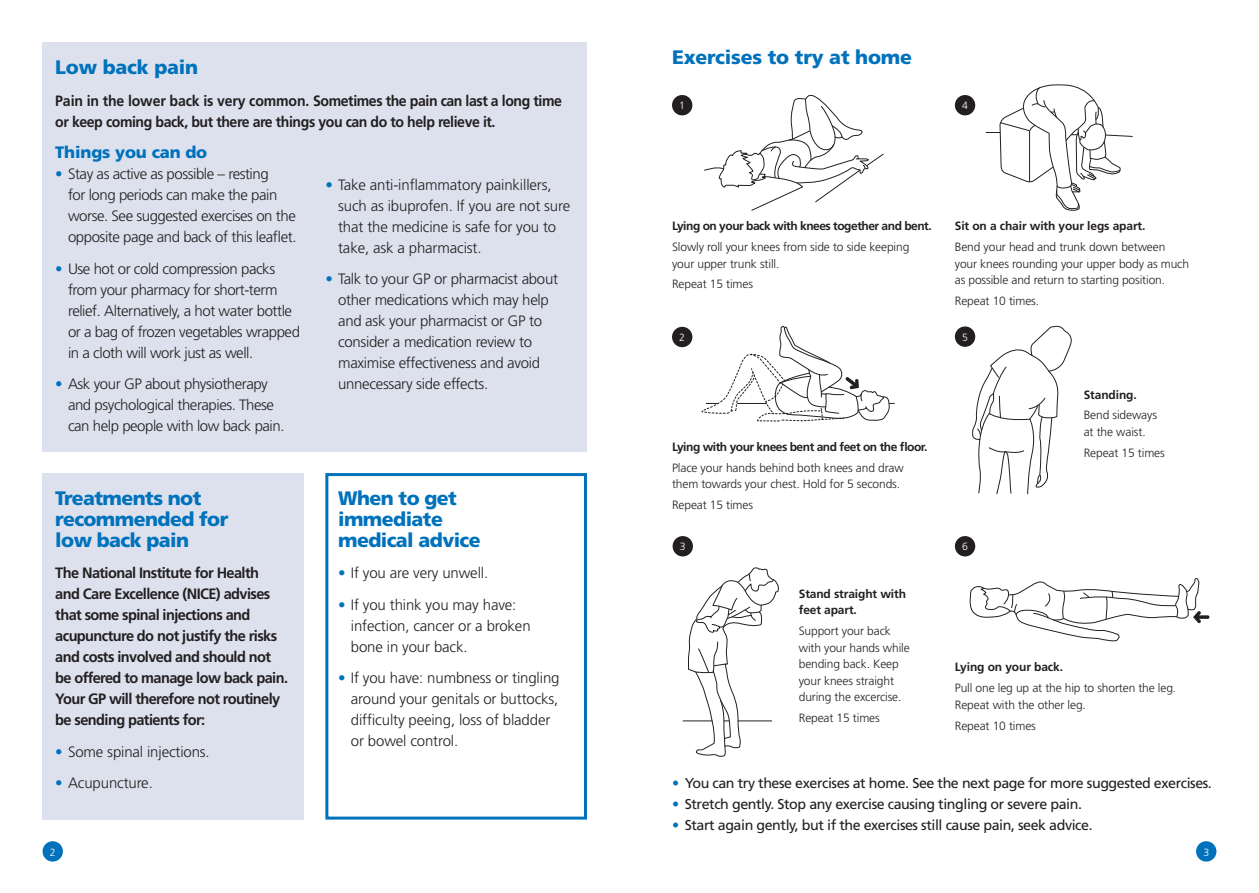
<style>
.page{position:relative;width:1259px;height:893px;background:#fff}
.page>*{position:absolute;margin:0;border:0;box-sizing:border-box;transform-origin:0 0}
.B_Head{font:900 19.5px/21px "Frutiger";letter-spacing:-.03em;color:#0072bc}
.B_Head-2{font:900 19.5px "Frutiger";letter-spacing:-.01em;color:#0072bc}
.New_B_Head{font:900 16.5px "Frutiger";letter-spacing:-.01em;color:#0072bc}
.Bullets{font:300 15px/21px "Frutiger";letter-spacing:-.02em;color:#231f20}
.Main_text{font:700 15px/21px "Frutiger";letter-spacing:-.04em;color:#231f20}
.Main_text-2{font:300 15px/21px "Frutiger";letter-spacing:-.01em;color:#231f20}
.New_B_Head-2{font:300 15px/21px "Frutiger";letter-spacing:-.03em;color:#231f20}
.Main_text-3{font:700 15px/21px "Frutiger";letter-spacing:-.04em;color:#231f20;scale:.94 1}
.Bullets-2{font:14.25px "Frutiger";letter-spacing:-.03em;color:#231f20}
.Main_text-4{font:300 12px/16.5px "Frutiger";letter-spacing:-.01em;color:#231f20}
.Main_text-5{font:700 12px/16.5px "Frutiger";letter-spacing:-.025em;color:#231f20}
.t1{font:300 10.5px "Frutiger";color:#fff}
.s1{color:#0072bc}
.s2{font-weight:300;color:#0072bc}
</style>
<div class="page">
<div style="left:43px;top:473px;width:261px;height:347px;background:#dde1ee"></div>
<div style="left:325px;top:473px;width:262px;height:347px;border:3px solid #0072bc"></div>
<div style="left:43px;top:43px;width:544px;height:409px;background:#dde1ee"></div>
<div style="left:43px;top:841px;width:20px;height:21px;background:#0072bc;border-radius:50%"></div>
<div style="left:1196px;top:841px;width:20px;height:21px;background:#0072bc;border-radius:50%"></div>
<div style="left:955px;top:536px;width:20px;height:20px;background:#231f20;border-radius:50%"></div>
<div style="left:672px;top:536px;width:21px;height:20px;background:#231f20;border-radius:50%"></div>
<svg style="left:683px;top:567px;width:96px;height:190px"></svg>
<div style="left:672px;top:327px;width:20px;height:20px;background:#231f20;border-radius:50%"></div>
<div style="left:955px;top:326px;width:20px;height:21px;background:#231f20;border-radius:50%"></div>
<svg style="left:972px;top:325px;width:100px;height:169px"></svg>
<svg style="left:701px;top:325px;width:193px;height:97px"></svg>
<div style="left:672px;top:95px;width:20px;height:20px;background:#231f20;border-radius:50%"></div>
<div style="left:955px;top:95px;width:20px;height:20px;background:#231f20;border-radius:50%"></div>
<svg style="left:704px;top:94px;width:180px;height:117px"></svg>
<svg style="left:986px;top:84px;width:146px;height:127px"></svg>
<svg style="left:969px;top:578px;width:240px;height:64px"></svg>
<p class="B_Head-2" style="left:55px;top:55px;width:144px">Low back pain</p>
<p class="Main_text-3" style="left:55px;top:90px;width:540px">Pain in the lower back is very common. Sometimes the pain can last a long time or keep coming back, but there are things you can do to help relieve it.</p>
<p class="New_B_Head" style="left:55px;top:142px;width:153px">Things you can do</p>
<p class="New_B_Head-2" style="left:68px;top:163px;width:230px;text-indent:-13px"><span class="s1">•</span> Stay as active as possible – resting<br>for long periods can make the pain worse. See suggested exercises on the opposite page and back of this leaflet.</p>
<p class="Bullets" style="left:68px;top:258px;width:233px;text-indent:-13px"><span class="s1">•</span> Use hot or cold compression packs from your pharmacy for short-term relief. Alternatively, a hot water bottle or a bag of frozen vegetables wrapped in a cloth will work just as well.</p>
<p class="Bullets" style="left:68px;top:373px;width:218px;text-indent:-13px"><span class="s1">•</span> Ask your GP about physiotherapy and psychological therapies. These can help people with low back pain.</p>
<p class="Bullets" style="left:338px;top:174px;width:234px;text-indent:-13px"><span class="s1">•</span> Take anti-inflammatory painkillers, such as ibuprofen. If you are not sure that the medicine is safe for you to take, ask a pharmacist.</p>
<p class="Bullets" style="left:338px;top:268px;width:221px;text-indent:-13px"><span class="s1">•</span> Talk to your GP or pharmacist about other medications which may help and ask your pharmacist or GP to consider a medication review to maximise effectiveness and avoid unnecessary side effects.</p>
<p class="B_Head" style="left:55px;top:487px;width:175px">Treatments not recommended for low back pain</p>
<p class="B_Head" style="left:338px;top:487px;width:144px">When to get immediate medical advice</p>
<p class="Main_text" style="left:55px;top:562px;width:234px">The National Institute for Health<br>and Care Excellence (NICE) advises that some spinal injections and acupuncture do not justify the risks and costs involved and should not be offered to manage low back pain.<br>Your GP will therefore not routinely be sending patients for:</p>
<p class="Main_text-2" style="left:55px;top:741px;width:156px"><span class="s1">•</span> Some spinal injections.</p>
<p class="Main_text-2" style="left:55px;top:772px;width:99px"><span class="s1">•</span> Acupuncture.</p>
<p class="Main_text-2" style="left:338px;top:562px;width:152px"><span class="s1">•</span> If you are very unwell.</p>
<p class="Main_text-2" style="left:351px;top:594px;width:181px;text-indent:-13px"><span class="s1">•</span> If you think you may have: infection, cancer or a broken bone in your back.</p>
<p class="Main_text-2" style="left:351px;top:667px;width:210px;text-indent:-13px"><span class="s1">•</span> If you have: numbness or tingling around your genitals or buttocks, difficulty peeing, loss of bladder or bowel control.</p>
<p class="B_Head-2" style="left:672px;top:45px;width:242px">Exercises to try at home</p>
<p class="t1" style="left:679px;top:100px;width:7px">1</p>
<p class="t1" style="left:962px;top:100px;width:7px">4</p>
<p class="Main_text-5" style="left:672px;top:218px;width:261px">Lying on your back with knees together and bent.</p>
<p class="Main_text-4" style="left:672px;top:239px;width:239px">Slowly roll your knees from side to side keeping your upper trunk still.</p>
<p class="Main_text-4" style="left:672px;top:276px;width:82px">Repeat 15 times</p>
<p class="Main_text-5" style="left:955px;top:218px;width:192px">Sit on a chair with your legs apart.</p>
<p class="Main_text-4" style="left:955px;top:239px;width:236px">Bend your head and trunk down between your knees rounding your upper body as much as possible and return to starting position.</p>
<p class="Main_text-4" style="left:955px;top:293px;width:86px">Repeat 10 times.</p>
<p class="t1" style="left:679px;top:332px;width:7px">2</p>
<p class="t1" style="left:962px;top:331px;width:7px">5</p>
<p class="Main_text-5" style="left:672px;top:438px;width:257px">Lying with your knees bent and feet on the floor.</p>
<p class="Main_text-4" style="left:672px;top:459px;width:233px">Place your hands behind both knees and draw them towards your chest. Hold for 5 seconds.</p>
<p class="Main_text-4" style="left:672px;top:497px;width:82px">Repeat 15 times</p>
<p class="Main_text-5" style="left:1083px;top:386px;width:55px">Standing.</p>
<p class="Main_text-4" style="left:1083px;top:407px;width:75px">Bend sideways at the waist.</p>
<p class="Main_text-4" style="left:1083px;top:444px;width:82px">Repeat 15 times</p>
<p class="t1" style="left:680px;top:541px;width:7px">3</p>
<p class="t1" style="left:962px;top:541px;width:7px">6</p>
<p class="Main_text-5" style="left:799px;top:585px;width:109px">Stand straight with feet apart.</p>
<p class="Main_text-4" style="left:799px;top:623px;width:112px">Support your back with your hands while bending back. Keep your knees straight during the excercise.</p>
<p class="Main_text-4" style="left:799px;top:709px;width:82px">Repeat 15 times</p>
<p class="Main_text-5" style="left:955px;top:659px;width:110px">Lying on your back.</p>
<p class="Main_text-4" style="left:955px;top:680px;width:223px">Pull one leg up at the hip to shorten the leg.<br>Repeat with the other leg.</p>
<p class="Main_text-4" style="left:955px;top:717px;width:82px">Repeat 10 times</p>
<p class="Bullets-2" style="left:672px;top:775px;width:541px"><span class="s2">•</span> You can try these exercises at home. See the next page for more suggested exercises.</p>
<p class="Bullets-2" style="left:672px;top:796px;width:411px"><span class="s2">•</span> Stretch gently. Stop any exercise causing tingling or severe pain.</p>
<p class="Bullets-2" style="left:672px;top:817px;width:422px"><span class="s2">•</span> Start again gently, but if the exercises still cause pain, seek advice.</p>
<p class="t1" style="left:50px;top:846px;width:7px">2</p>
<p class="t1" style="left:1203px;top:846px;width:7px">3</p>
</div>
